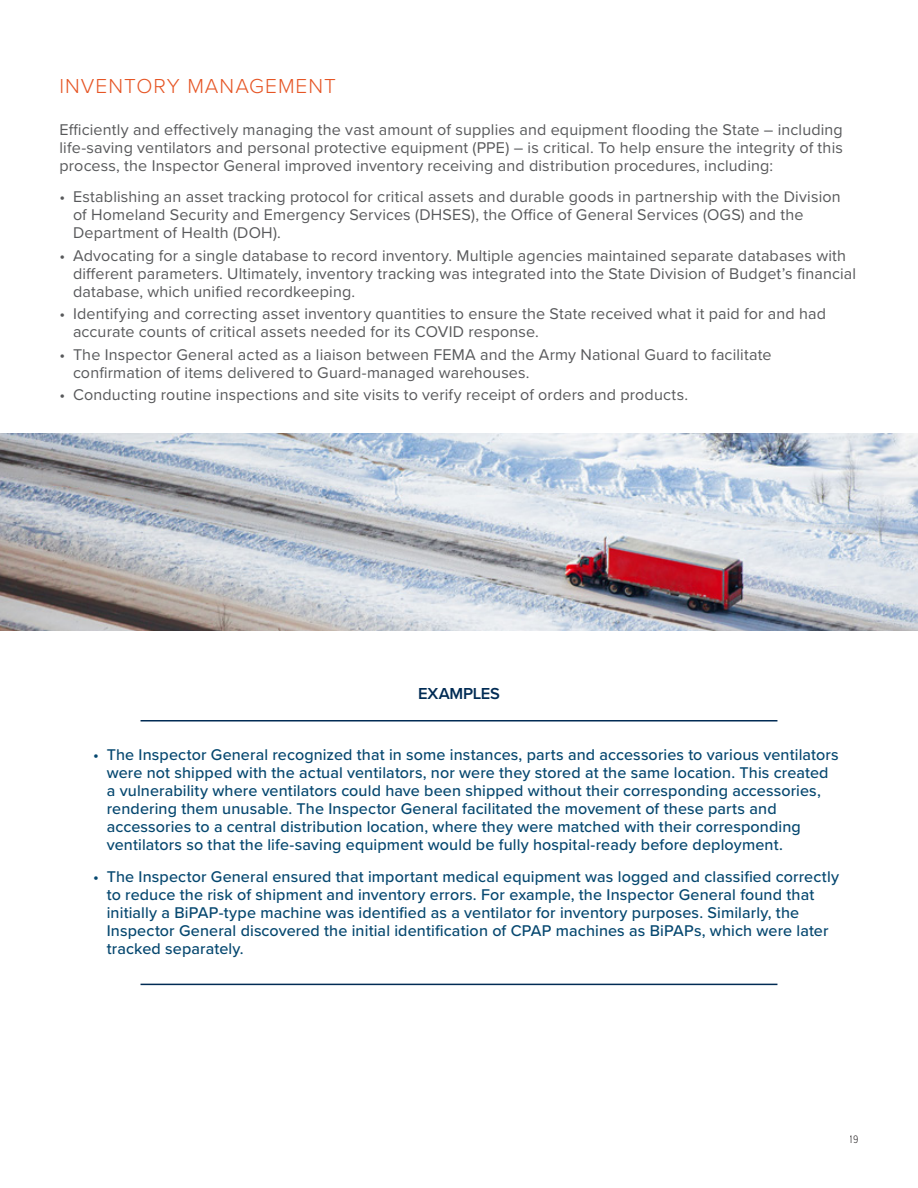
<style>
.page{position:relative;width:918px;height:1188px;background:#fff}
.page>*{position:absolute;margin:0;border:0;box-sizing:border-box;transform-origin:0 0}
.t1{font:300 21px "Proxima Nova";letter-spacing:.05em;color:#e65525}
.State_Policy_Sub_Hea{font:600 16.5px "Proxima Nova";letter-spacing:-.015em;color:#002b54}
.Body_Copy{font:16.2px/18px "Proxima Nova";letter-spacing:.01em;color:#58595b}
.t2{font:500 16.2px/18px "Proxima Nova";letter-spacing:.005em;color:#05476f}
.t3{font:300 11.25px "Proxima Nova Cond";color:#333132}
</style>
<div class="page">
<hr style="left:141px;top:984px;width:636px;height:1px;background:#002b54">
<hr style="left:141px;top:720px;width:636px;height:2px;background:#002b54">
<img style="left:0;top:434px;width:918px;height:196px">
<h2 class="t1" style="left:60px;top:70px;width:278px">INVENTORY MANAGEMENT</h2>
<p class="Body_Copy" style="left:60px;top:120px;width:785px;text-align:justify">Efficiently and effectively managing the vast amount of supplies and equipment flooding the State – including life-saving ventilators and personal protective equipment (PPE) – is critical. To help ensure the integrity of this process, the Inspector General improved inventory receiving and distribution procedures, including:</p>
<p class="Body_Copy" style="left:73px;top:187px;width:769px;text-indent:-14px">• Establishing an asset tracking protocol for critical assets and durable goods in partnership with the Division of Homeland Security and Emergency Services (DHSES), the Office of General Services (OGS) and the<br>Department of Health (DOH).</p>
<p class="Body_Copy" style="left:73px;top:246px;width:785px;text-indent:-14px">• Advocating for a single database to record inventory. Multiple agencies maintained separate databases with different parameters. Ultimately, inventory tracking was integrated into the State Division of Budget’s financial database, which unified recordkeeping.</p>
<p class="Body_Copy" style="left:73px;top:304px;width:755px;text-indent:-14px">• Identifying and correcting asset inventory quantities to ensure the State received what it paid for and had accurate counts of critical assets needed for its COVID response.</p>
<p class="Body_Copy" style="left:73px;top:345px;width:700px;text-indent:-14px">• The Inspector General acted as a liaison between FEMA and the Army National Guard to facilitate confirmation of items delivered to Guard-managed warehouses.</p>
<p class="Body_Copy" style="left:60px;top:385px;width:630px">• Conducting routine inspections and site visits to verify receipt of orders and products.</p>
<p class="State_Policy_Sub_Hea" style="left:418px;top:681px;width:83px">EXAMPLES</p>
<p class="t2" style="left:107px;top:746px;width:734px;text-indent:-13px">• The Inspector General recognized that in some instances, parts and accessories to various ventilators were not shipped with the actual ventilators, nor were they stored at the same location. This created a vulnerability where ventilators could have been shipped without their corresponding accessories, rendering them unusable. The Inspector General facilitated the movement of these parts and accessories to a central distribution location, where they were matched with their corresponding ventilators so that the life-saving equipment would be fully hospital-ready before deployment.</p>
<p class="t2" style="left:107px;top:867px;width:734px;text-indent:-13px">• The Inspector General ensured that important medical equipment was logged and classified correctly to reduce the risk of shipment and inventory errors. For example, the Inspector General found that initially a BiPAP-type machine was identified as a ventilator for inventory purposes. Similarly, the Inspector General discovered the initial identification of CPAP machines as BiPAPs, which were later tracked separately.</p>
<p class="t3" style="left:850px;top:1131px;width:10px">19</p>
</div>
